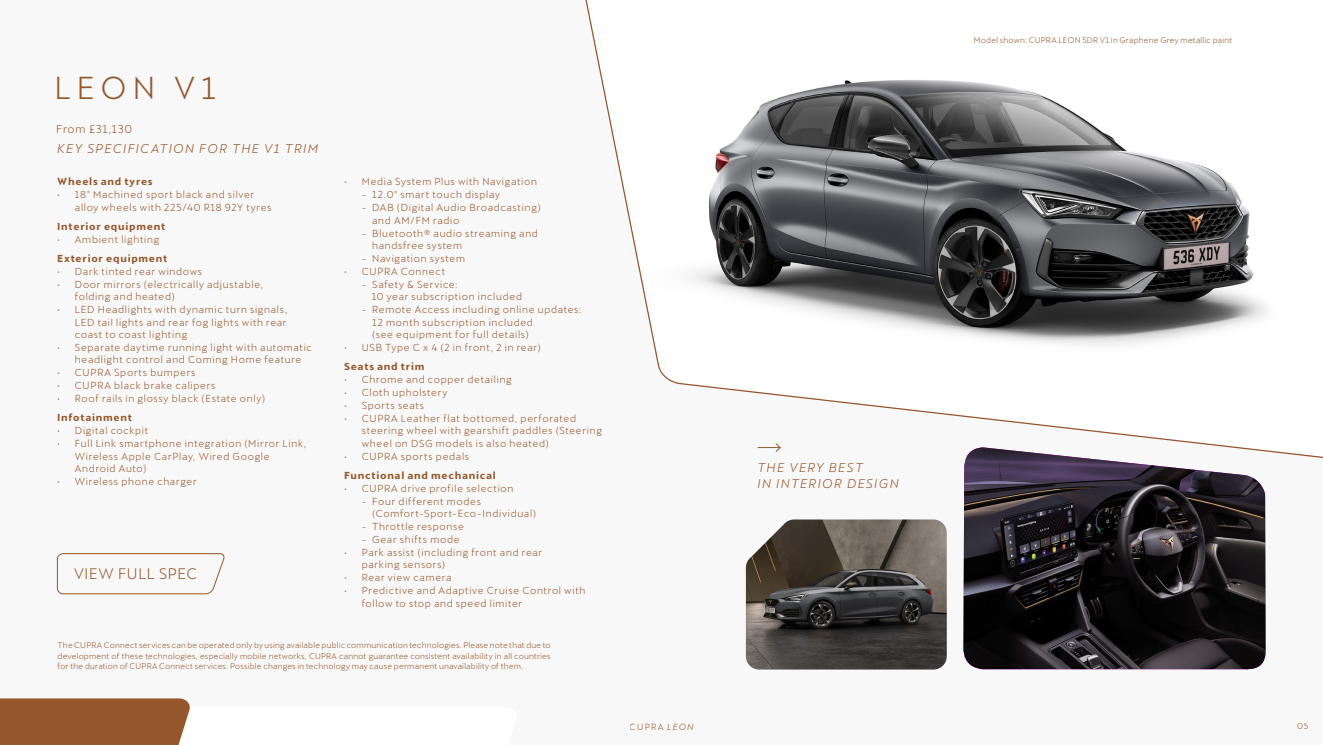
<style>
.page{position:relative;width:1323px;height:745px;background:#fff}
.page>*{position:absolute;margin:0;border:0;box-sizing:border-box;transform-origin:0 0}
.t1{font:31.25px "Cupra";letter-spacing:.195em;color:#95572b}
.t2{font:15px "Cupra";letter-spacing:.04em;color:#95572b}
.t3{font:italic 12.5px/16.2px "Cupra";letter-spacing:.11em;color:#95572b}
.t4{font:11.25px "Cupra";letter-spacing:.07em;color:#95572b}
.t5{font:10px/12.5px "Cupra";letter-spacing:.07em;color:#95572b}
.t6{font:700 10px "Cupra";letter-spacing:.07em;color:#95572b}
.t7{font:8.75px "Cupra";letter-spacing:.12em;color:#95572b}
.t8{font:8.12px/10.6px "Cupra";letter-spacing:.025em;color:#95572b;text-align:justify}
.s1{font-style:italic}
</style>
<div class="page">
<div style="left:0;top:0;width:1323px;height:744px;background:#f8f8f8"></div>
<svg style="left:56px;top:553px;width:169px;height:41px"></svg>
<img style="left:963px;top:461px;width:303px;height:208px">
<svg style="left:585px;top:0;width:738px;height:461px"></svg>
<img style="left:746px;top:519px;width:201px;height:150px">
<div style="left:0;top:706px;width:464px;height:38px;background:#fff"></div>
<div style="left:0;top:698px;width:190px;height:46px;background:#95572b"></div>
<svg style="left:758px;top:442px;width:23px;height:10px"></svg>
<h1 class="t1" style="left:54px;top:60px;width:163px">LEON V1</h1>
<p class="t4" style="left:56px;top:119px;width:77px">From £31,130</p>
<p class="t3" style="left:57px;top:138px;width:262px">KEY SPECIFICATION FOR THE V1 TRIM</p>
<p class="t6" style="left:57px;top:176px;width:97px">Wheels and tyres</p>
<p class="t5" style="left:75px;top:186px;width:198px;text-indent:-18px">• 18" Machined sport black and silver alloy wheels with 225/40 R18 92Y tyres</p>
<p class="t6" style="left:57px;top:220px;width:110px">Interior equipment</p>
<p class="t5" style="left:57px;top:231px;width:104px">• Ambient lighting</p>
<p class="t6" style="left:57px;top:252px;width:112px">Exterior equipment</p>
<p class="t5" style="left:57px;top:263px;width:147px">• Dark tinted rear windows</p>
<p class="t5" style="left:75px;top:276px;width:190px;text-indent:-18px">• Door mirrors (electrically adjustable, folding and heated)</p>
<p class="t5" style="left:75px;top:301px;width:214px;text-align:justify;text-indent:-18px">• LED Headlights with dynamic turn signals, LED tail lights and rear fog lights with rear coast to coast lighting</p>
<p class="t5" style="left:75px;top:339px;width:239px;text-indent:-18px">• Separate daytime running light with automatic headlight control and Coming Home feature</p>
<p class="t5" style="left:57px;top:364px;width:140px">• CUPRA Sports bumpers</p>
<p class="t5" style="left:57px;top:377px;width:160px">• CUPRA black brake calipers</p>
<p class="t5" style="left:57px;top:390px;width:209px">• Roof rails in glossy black (Estate only)</p>
<p class="t6" style="left:57px;top:412px;width:76px">Infotainment</p>
<p class="t5" style="left:57px;top:422px;width:93px">• Digital cockpit</p>
<p class="t5" style="left:75px;top:435px;width:233px;text-indent:-18px">• Full Link smartphone integration (Mirror Link,<br>Wireless Apple CarPlay, Wired Google<br>Android Auto)</p>
<p class="t5" style="left:57px;top:473px;width:141px">• Wireless phone charger</p>
<p class="t5" style="left:344px;top:174px;width:194px">• Media System Plus with Navigation</p>
<p class="t5" style="left:362px;top:187px;width:140px">- 12.0" smart touch display</p>
<p class="t5" style="left:372px;top:199px;width:170px;text-indent:-10px">- DAB (Digital Audio Broadcasting) and AM/FM radio</p>
<p class="t5" style="left:372px;top:225px;width:167px;text-indent:-10px">- Bluetooth® audio streaming and handsfree system</p>
<p class="t5" style="left:362px;top:250px;width:105px">- Navigation system</p>
<p class="t5" style="left:344px;top:263px;width:103px">• CUPRA Connect</p>
<p class="t5" style="left:372px;top:276px;width:152px;text-indent:-10px">- Safety &amp; Service:<br>10 year subscription included</p>
<p class="t5" style="left:372px;top:301px;width:211px;text-indent:-10px">- Remote Access including online updates:<br>12 month subscription included<br>(see equipment for full details)</p>
<p class="t5" style="left:344px;top:339px;width:198px">• USB Type C x 4 (2 in front, 2 in rear)</p>
<p class="t6" style="left:344px;top:360px;width:82px">Seats and trim</p>
<p class="t5" style="left:344px;top:371px;width:169px">• Chrome and copper detailing</p>
<p class="t5" style="left:344px;top:384px;width:105px">• Cloth upholstery</p>
<p class="t5" style="left:344px;top:397px;width:81px">• Sports seats</p>
<p class="t5" style="left:362px;top:410px;width:242px;text-indent:-18px">• CUPRA Leather flat bottomed, perforated steering wheel with gearshift paddles (Steering wheel on DSG models is also heated)</p>
<p class="t5" style="left:344px;top:448px;width:127px">• CUPRA sports pedals</p>
<p class="t6" style="left:344px;top:469px;width:153px">Functional and mechanical</p>
<p class="t5" style="left:344px;top:480px;width:171px">• CUPRA drive profile selection</p>
<p class="t5" style="left:372px;top:493px;width:165px;text-indent:-10px">- Four different modes (Comfort-Sport-Eco-Individual)</p>
<p class="t5" style="left:362px;top:518px;width:104px">- Throttle response</p>
<p class="t5" style="left:362px;top:531px;width:99px">- Gear shifts mode</p>
<p class="t5" style="left:362px;top:544px;width:182px;text-indent:-18px">• Park assist (including front and rear parking sensors)</p>
<p class="t5" style="left:344px;top:569px;width:109px">• Rear view camera</p>
<p class="t5" style="left:362px;top:582px;width:225px;text-indent:-18px">• Predictive and Adaptive Cruise Control with follow to stop and speed limiter</p>
<p class="t8" style="left:58px;top:638px;width:494px">The CUPRA Connect services can be operated only by using available public communication technologies. Please note that due to development of these technologies, especially mobile networks, CUPRA cannot guarantee consistent availability in all countries for the duration of CUPRA Connect services. Possible changes in technology may cause permanent unavailability of them.</p>
<h2 class="t2" style="left:74px;top:560px;width:125px">VIEW FULL SPEC</h2>
<p class="t8" style="left:974px;top:33px;width:260px">Model shown: CUPRA LEON 5DR V1 in Graphene Grey metallic paint</p>
<p class="t3" style="left:757px;top:457px;width:143px">THE VERY BEST<br>IN INTERIOR DESIGN</p>
<p class="t7" style="left:630px;top:718px;width:65px">CUPRA <span class="s1">LEON</span></p>
<p class="t7" style="left:1297px;top:718px;width:13px">05</p>
</div>
